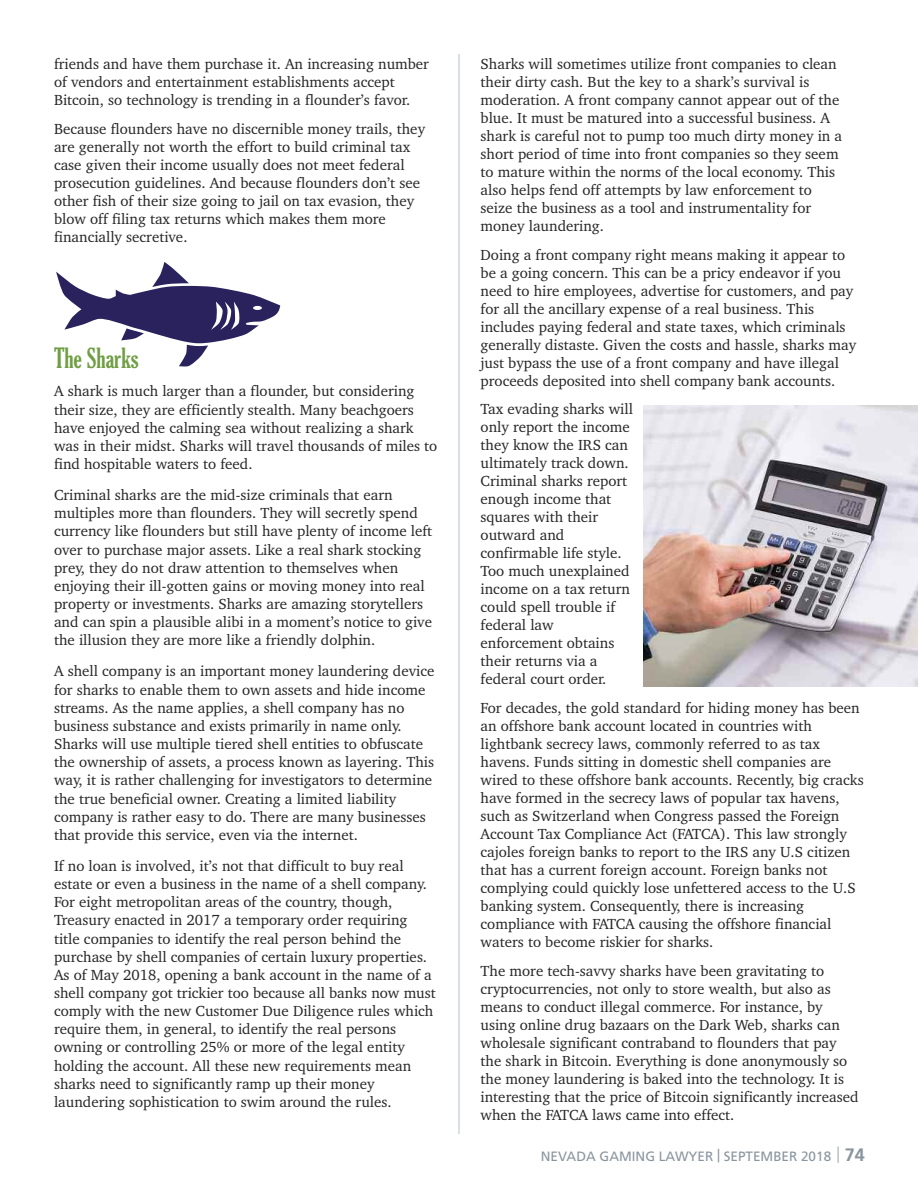
<style>
.page{position:relative;width:918px;height:1188px;background:#fff}
.page>*{position:absolute;margin:0;border:0;box-sizing:border-box;transform-origin:0 0}
.t1{font:extra-condensed 27px "Gloucester";color:#6f9e44}
.t2{font:15px/18px "Charter";color:#272526}
.t3{font:13.5px "Frutiger";color:#89959e}
.s1{font-weight:700;font-size:18px}
</style>
<div class="page">
<svg style="left:56px;top:262px;width:224px;height:105px"></svg>
<svg style="left:837px;top:1146px;width:2px;height:17px"></svg>
<hr style="left:459px;top:54px;width:1px;height:1080px;background:#b8bfc6">
<img style="left:644px;top:405px;width:274px;height:281px">
<p class="t2" style="left:54px;top:55px;width:377px">friends and have them purchase it. An increasing number of vendors and entertainment establishments accept<br>Bitcoin, so technology is trending in a flounder’s favor.</p>
<p class="t2" style="left:54px;top:119px;width:373px">Because flounders have no discernible money trails, they are generally not worth the effort to build criminal tax case given their income usually does not meet federal prosecution guidelines. And because flounders don’t see other fish of their size going to jail on tax evasion, they blow off filing tax returns which makes them more financially secretive.</p>
<h1 class="t1" style="left:54px;top:342px;width:86px">The Sharks</h1>
<p class="t2" style="left:54px;top:382px;width:385px">A shark is much larger than a flounder, but considering their size, they are efficiently stealth. Many beachgoers have enjoyed the calming sea without realizing a shark was in their midst. Sharks will travel thousands of miles to find hospitable waters to feed.</p>
<p class="t2" style="left:54px;top:486px;width:380px">Criminal sharks are the mid-size criminals that earn multiples more than flounders. They will secretly spend currency like flounders but still have plenty of income left over to purchase major assets. Like a real shark stocking prey, they do not draw attention to themselves when enjoying their ill-gotten gains or moving money into real property or investments. Sharks are amazing storytellers and can spin a plausible alibi in a moment’s notice to give the illusion they are more like a friendly dolphin.</p>
<p class="t2" style="left:54px;top:662px;width:382px">A shell company is an important money laundering device for sharks to enable them to own assets and hide income streams. As the name applies, a shell company has no business substance and exists primarily in name only.<br>Sharks will use multiple tiered shell entities to obfuscate the ownership of assets, a process known as layering. This way, it is rather challenging for investigators to determine the true beneficial owner. Creating a limited liability company is rather easy to do. There are many businesses that provide this service, even via the internet.</p>
<p class="t2" style="left:54px;top:857px;width:383px">If no loan is involved, it’s not that difficult to buy real estate or even a business in the name of a shell company.<br>For eight metropolitan areas of the country, though, Treasury enacted in 2017 a temporary order requiring title companies to identify the real person behind the purchase by shell companies of certain luxury properties.<br>As of May 2018, opening a bank account in the name of a shell company got trickier too because all banks now must comply with the new Customer Due Diligence rules which require them, in general, to identify the real persons owning or controlling 25% or more of the legal entity holding the account. All these new requirements mean sharks need to significantly ramp up their money laundering sophistication to swim around the rules.</p>
<p class="t2" style="left:481px;top:55px;width:363px">Sharks will sometimes utilize front companies to clean their dirty cash. But the key to a shark’s survival is moderation. A front company cannot appear out of the blue. It must be matured into a successful business. A shark is careful not to pump too much dirty money in a short period of time into front companies so they seem to mature within the norms of the local economy. This also helps fend off attempts by law enforcement to seize the business as a tool and instrumentality for money laundering.</p>
<p class="t2" style="left:481px;top:245px;width:377px">Doing a front company right means making it appear to be a going concern. This can be a pricy endeavor if you need to hire employees, advertise for customers, and pay for all the ancillary expense of a real business. This includes paying federal and state taxes, which criminals generally distaste. Given the costs and hassle, sharks may just bypass the use of a front company and have illegal proceeds deposited into shell company bank accounts.</p>
<p class="t2" style="left:481px;top:400px;width:154px">Tax evading sharks will only report the income they know the IRS can ultimately track down.<br>Criminal sharks report enough income that squares with their outward and confirmable life style.<br>Too much unexplained income on a tax return could spell trouble if federal law enforcement obtains their returns via a federal court order.</p>
<p class="t2" style="left:481px;top:699px;width:385px">For decades, the gold standard for hiding money has been an offshore bank account located in countries with lightbank secrecy laws, commonly referred to as tax havens. Funds sitting in domestic shell companies are wired to these offshore bank accounts. Recently, big cracks have formed in the secrecy laws of popular tax havens, such as Switzerland when Congress passed the Foreign Account Tax Compliance Act (FATCA). This law strongly cajoles foreign banks to report to the IRS any U.S citizen that has a current foreign account. Foreign banks not complying could quickly lose unfettered access to the U.S banking system. Consequently, there is increasing compliance with FATCA causing the offshore financial waters to become riskier for sharks.</p>
<p class="t2" style="left:481px;top:962px;width:379px">The more tech-savvy sharks have been gravitating to cryptocurrencies, not only to store wealth, but also as means to conduct illegal commerce. For instance, by using online drug bazaars on the Dark Web, sharks can wholesale significant contraband to flounders that pay the shark in Bitcoin. Everything is done anonymously so the money laundering is baked into the technology. It is interesting that the price of Bitcoin significantly increased when the FATCA laws came into effect.</p>
<p class="t3" style="left:541px;top:1151px;width:325px">NEVADA GAMING LAWYER | SEPTEMBER 2018 <span class="s1">74</span></p>
</div>
